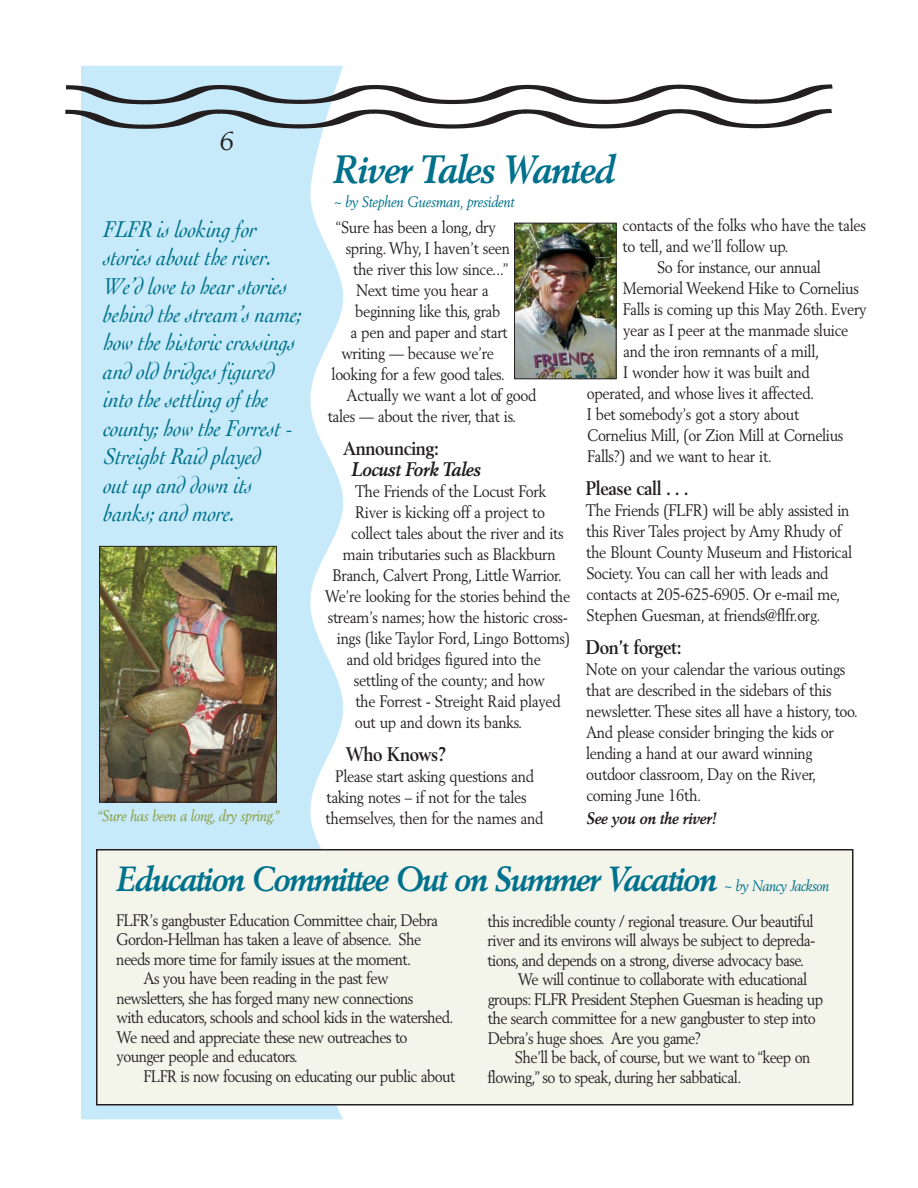
<style>
.page{position:relative;width:918px;height:1188px;background:#fff}
.page>*{position:absolute;margin:0;border:0;box-sizing:border-box;transform-origin:0 0}
.t1{font:italic 700 39px "Berling";letter-spacing:-.035em;color:#00718c;scale:.9 1}
.t2{font:italic 700 34.5px "Berling";letter-spacing:-.045em;color:#00718c;scale:.9 1}
.t3{font:italic 25.5px "Berling";color:#231f20}
.t4{font:italic 24px/28.5px "Cochin";letter-spacing:-.015em;color:#00718c;scale:.9 1}
.t5{font:700 19.5px "Berling";letter-spacing:-.02em;color:#231f20;scale:.9 1}
.t6{font:italic 700 19.5px "Berling";letter-spacing:-.02em;color:#231f20;scale:.9 1}
.t7{font:16.5px/21px "Berling";letter-spacing:-.02em;color:#231f20;scale:.9 1}
.t8{font:16.5px "Berling";letter-spacing:-.04em;color:#231f20;scale:.9 1}
.t9{font:italic 700 16.5px "Berling";letter-spacing:-.02em;color:#231f20;scale:.9 1}
.t10{font:italic 15px "Berling";letter-spacing:-.02em;color:#00718c;scale:.9 1}
.t11{font:italic 15px "Berling";letter-spacing:-.02em;color:#8a9b3c;scale:.9 1}
</style>
<div class="page">
<svg style="left:81px;top:66px;width:263px;height:1053px;background:#cbebfa"></svg>
<svg style="left:65px;top:84px;width:767px;height:47px"></svg>
<img style="left:101px;top:548px;width:174px;height:253px">
<div style="left:99px;top:546px;width:178px;height:257px;border:1px solid #231f20"></div>
<div style="left:97px;top:850px;width:756px;height:255px;background:#f3f5eb"></div>
<div style="left:96px;top:849px;width:758px;height:257px;border:2px solid #231f20"></div>
<img style="left:516px;top:225px;width:99px;height:152px">
<div style="left:514px;top:223px;width:103px;height:156px;border:1px solid #231f20"></div>
<h3 class="t3" style="left:219px;top:130px;width:16px">6</h3>
<p class="t4" style="left:104px;top:214px;width:222px">FLFR is looking for stories about the river.<br>We’d love to hear stories behind the stream’s name; how the historic crossings and old bridges figured into the settling of the county; how the Forrest -<br>Streight Raid played<br>out up and down its banks; and more.</p>
<p class="t11" style="left:97px;top:809px;width:204px">“Sure has been a long, dry spring.”</p>
<h1 class="t1" style="left:333px;top:154px;width:315px">River Tales Wanted</h1>
<p class="t10" style="left:334px;top:195px;width:202px">~ by Stephen Guesman, president</p>
<p class="t7" style="left:336px;top:218px;width:179px">“Sure has been a long, dry</p>
<p class="t7" style="left:346px;top:239px;width:184px">spring. Why, I haven’t seen</p>
<p class="t7" style="left:353px;top:260px;width:174px">the river this low since...”</p>
<p class="t7" style="left:356px;top:281px;width:149px">Next time you hear a</p>
<p class="t7" style="left:355px;top:302px;width:163px">beginning like this, grab</p>
<p class="t7" style="left:351px;top:323px;width:176px">a pen and paper and start</p>
<p class="t7" style="left:341px;top:344px;width:171px">writing — because we’re</p>
<p class="t7" style="left:332px;top:365px;width:194px">looking for a few good tales.</p>
<p class="t7" style="left:347px;top:386px;width:212px">Actually we want a lot of good</p>
<p class="t7" style="left:328px;top:407px;width:211px">tales — about the river, that is.</p>
<p class="t5" style="left:343px;top:440px;width:108px">Announcing:</p>
<p class="t6" style="left:351px;top:461px;width:145px">Locust Fork Tales</p>
<p class="t7" style="left:355px;top:482px;width:214px">The Friends of the Locust Fork</p>
<p class="t7" style="left:355px;top:503px;width:213px">River is kicking off a project to</p>
<p class="t7" style="left:351px;top:524px;width:237px">collect tales about the river and its</p>
<p class="t7" style="left:343px;top:545px;width:238px">main tributaries such as Blackburn</p>
<p class="t7" style="left:332px;top:566px;width:257px">Branch, Calvert Prong, Little Warrior.</p>
<p class="t7" style="left:325px;top:587px;width:274px">We’re looking for the stories behind the</p>
<p class="t7" style="left:328px;top:608px;width:268px">stream’s names; how the historic cross-</p>
<p class="t7" style="left:337px;top:629px;width:261px">ings (like Taylor Ford, Lingo Bottoms)</p>
<p class="t7" style="left:347px;top:650px;width:217px">and old bridges figured into the</p>
<p class="t7" style="left:354px;top:671px;width:214px">settling of the county; and how</p>
<p class="t7" style="left:355px;top:692px;width:230px">the Forrest - Streight Raid played</p>
<p class="t7" style="left:355px;top:713px;width:188px">out up and down its banks.</p>
<p class="t5" style="left:346px;top:746px;width:114px">Who Knows?</p>
<p class="t7" style="left:326px;top:767px;width:243px;text-indent:10px">Please start asking questions and taking notes – if not for the tales themselves, then for the names and</p>
<p class="t7" style="left:623px;top:216px;width:272px">contacts of the folks who have the tales</p>
<p class="t7" style="left:623px;top:237px;width:186px">to tell, and we’ll follow up.</p>
<p class="t7" style="left:657px;top:258px;width:184px">So for instance, our annual</p>
<p class="t7" style="left:623px;top:279px;width:264px">Memorial Weekend Hike to Cornelius</p>
<p class="t7" style="left:623px;top:300px;width:272px">Falls is coming up this May 26th. Every</p>
<p class="t7" style="left:623px;top:321px;width:252px">year as I peer at the manmade sluice</p>
<p class="t7" style="left:623px;top:342px;width:219px">and the iron remnants of a mill,</p>
<p class="t7" style="left:623px;top:363px;width:209px">I wonder how it was built and</p>
<p class="t7" style="left:587px;top:384px;width:254px">operated, and whose lives it affected.</p>
<p class="t7" style="left:587px;top:405px;width:238px">I bet somebody’s got a story about</p>
<p class="t7" style="left:587px;top:426px;width:286px">Cornelius Mill, (or Zion Mill at Cornelius</p>
<p class="t7" style="left:587px;top:447px;width:207px">Falls?) and we want to hear it.</p>
<p class="t5" style="left:586px;top:481px;width:116px">Please call . . .</p>
<p class="t7" style="left:586px;top:501px;width:297px">The Friends (FLFR) will be ably assisted in this River Tales project by Amy Rhudy of the Blount County Museum and Historical Society. You can call her with leads and contacts at 205-625-6905. Or e-mail me, Stephen Guesman, at friends@flfr.org.</p>
<p class="t5" style="left:586px;top:640px;width:108px">Don’t forget:</p>
<p class="t7" style="left:586px;top:660px;width:304px">Note on your calendar the various outings that are described in the sidebars of this newsletter. These sites all have a history, too.<br>And please consider bringing the kids or lending a hand at our award winning outdoor classroom, Day on the River, coming June 16th.</p>
<p class="t9" style="left:586px;top:811px;width:146px">See you on the river!</p>
<h2 class="t2" style="left:116px;top:865px;width:669px">Education Committee Out on Summer Vacation</h2>
<p class="t10" style="left:724px;top:879px;width:118px">~ by Nancy Jackson</p>
<p class="t8" style="left:116px;top:913px;width:359px">FLFR’s gangbuster Education Committee chair, Debra</p>
<p class="t8" style="left:116px;top:933px;width:340px">Gordon-Hellman has taken a leave of absence. She</p>
<p class="t8" style="left:116px;top:952px;width:329px">needs more time for family issues at the moment.</p>
<p class="t8" style="left:143px;top:972px;width:274px">As you have been reading in the past few</p>
<p class="t8" style="left:116px;top:991px;width:331px">newsletters, she has forged many new connections</p>
<p class="t8" style="left:116px;top:1011px;width:376px">with educators, schools and school kids in the watershed.</p>
<p class="t8" style="left:116px;top:1030px;width:325px">We need and appreciate these new outreaches to</p>
<p class="t8" style="left:117px;top:1050px;width:203px">younger people and educators.</p>
<p class="t8" style="left:144px;top:1069px;width:348px">FLFR is now focusing on educating our public about</p>
<p class="t8" style="left:488px;top:914px;width:364px">this incredible county / regional treasure. Our beautiful</p>
<p class="t8" style="left:488px;top:933px;width:366px">river and its environs will always be subject to depreda-</p>
<p class="t8" style="left:488px;top:953px;width:353px">tions, and depends on a strong, diverse advocacy base.</p>
<p class="t8" style="left:518px;top:972px;width:323px">We will continue to collaborate with educational</p>
<p class="t8" style="left:488px;top:992px;width:374px">groups: FLFR President Stephen Guesman is heading up</p>
<p class="t8" style="left:488px;top:1011px;width:366px">the search committee for a new gangbuster to step into</p>
<p class="t8" style="left:488px;top:1031px;width:239px">Debra’s huge shoes. Are you game?</p>
<p class="t8" style="left:515px;top:1050px;width:330px">She’ll be back, of course, but we want to “keep on</p>
<p class="t8" style="left:488px;top:1070px;width:284px">flowing,” so to speak, during her sabbatical.</p>
</div>
